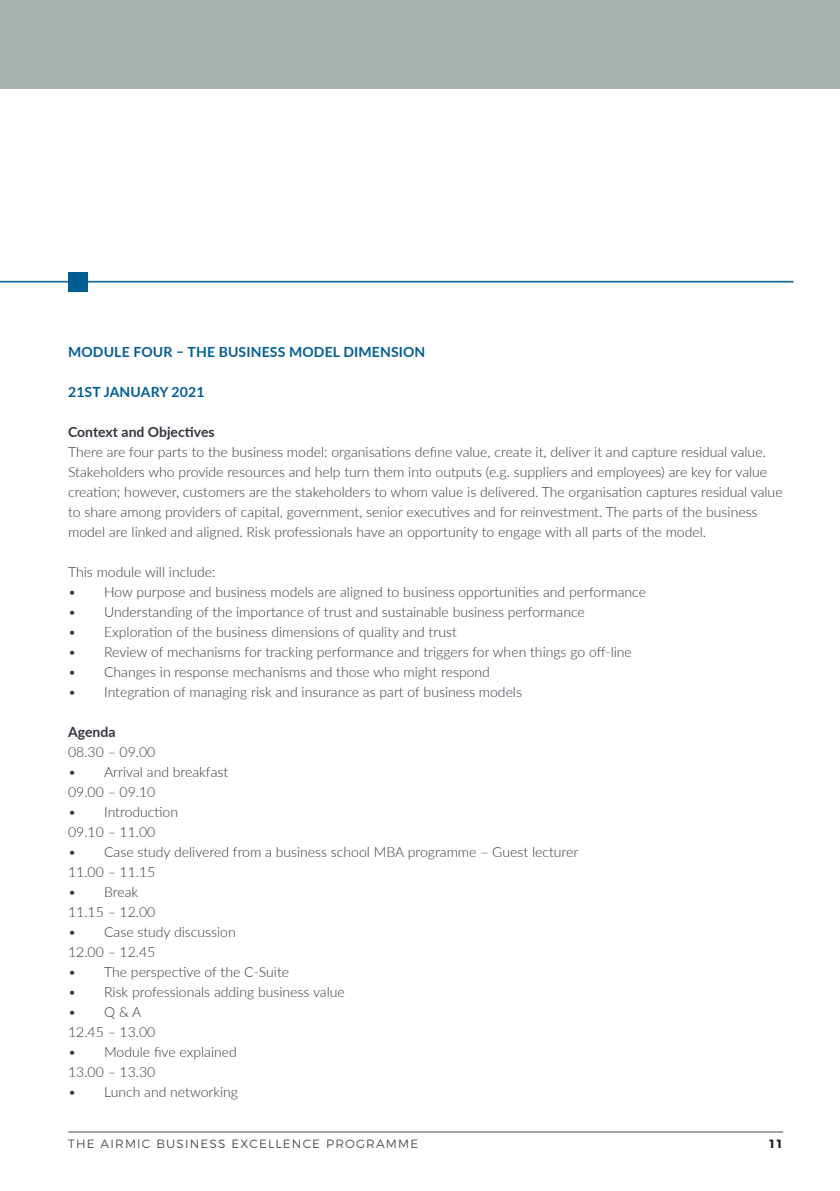
<style>
.page{position:relative;width:840px;height:1191px;background:#fff}
.page>*{position:absolute;margin:0;border:0;box-sizing:border-box;transform-origin:0 0}
._11__Section_sub_hea{font:300 14px/20px "Lato";color:#323640}
._11__Section_sub_hea-2{font:700 14px "Lato";letter-spacing:.01em;color:#005e94}
._11__Section_sub_hea-3{font:700 14px "Lato";color:#323640}
.t1{font:300 12px "Montserrat";letter-spacing:.1em;color:#4d514c}
.t2{font:700 12px "Montserrat";color:#231f20}
</style>
<div class="page">
<hr style="left:68px;top:1131px;width:714px;height:1px;background:#4d514c">
<div style="left:0;top:0;width:839px;height:88px;background:#a8b5af"></div>
<hr style="left:0;top:281px;width:793px;height:1px;background:#005e94">
<hr style="left:0;top:282px;width:793px;height:1px;background:#005e94">
<div style="left:68px;top:272px;width:20px;height:20px;background:#005e94"></div>
<p class="_11__Section_sub_hea-2" style="left:68px;top:341px;width:358px">MODULE FOUR – THE BUSINESS MODEL DIMENSION</p>
<p class="_11__Section_sub_hea-2" style="left:68px;top:381px;width:138px">21ST JANUARY 2021</p>
<p class="_11__Section_sub_hea-3" style="left:68px;top:421px;width:148px">Context and Objectives</p>
<p class="_11__Section_sub_hea" style="left:68px;top:441px;width:715px">There are four parts to the business model: organisations define value, create it, deliver it and capture residual value.<br>Stakeholders who provide resources and help turn them into outputs (e.g. suppliers and employees) are key for value creation; however, customers are the stakeholders to whom value is delivered. The organisation captures residual value to share among providers of capital, government, senior executives and for reinvestment. The parts of the business model are linked and aligned. Risk professionals have an opportunity to engage with all parts of the model.</p>
<p class="_11__Section_sub_hea" style="left:68px;top:561px;width:149px">This module will include:</p>
<p class="_11__Section_sub_hea" style="left:68px;top:581px;width:579px">• How purpose and business models are aligned to business opportunities and performance</p>
<p class="_11__Section_sub_hea" style="left:68px;top:601px;width:518px">• Understanding of the importance of trust and sustainable business performance</p>
<p class="_11__Section_sub_hea" style="left:68px;top:621px;width:390px">• Exploration of the business dimensions of quality and trust</p>
<p class="_11__Section_sub_hea" style="left:68px;top:641px;width:565px">• Review of mechanisms for tracking performance and triggers for when things go off-line</p>
<p class="_11__Section_sub_hea" style="left:68px;top:661px;width:423px">• Changes in response mechanisms and those who might respond</p>
<p class="_11__Section_sub_hea" style="left:68px;top:681px;width:455px">• Integration of managing risk and insurance as part of business models</p>
<p class="_11__Section_sub_hea-3" style="left:68px;top:721px;width:49px">Agenda</p>
<p class="_11__Section_sub_hea" style="left:68px;top:741px;width:89px">08.30 – 09.00</p>
<p class="_11__Section_sub_hea" style="left:68px;top:761px;width:161px">• Arrival and breakfast</p>
<p class="_11__Section_sub_hea" style="left:68px;top:781px;width:89px">09.00 – 09.10</p>
<p class="_11__Section_sub_hea" style="left:68px;top:801px;width:111px">• Introduction</p>
<p class="_11__Section_sub_hea" style="left:68px;top:821px;width:89px">09.10 – 11.00</p>
<p class="_11__Section_sub_hea" style="left:68px;top:841px;width:511px">• Case study delivered from a business school MBA programme – Guest lecturer</p>
<p class="_11__Section_sub_hea" style="left:68px;top:861px;width:89px">11.00 – 11.15</p>
<p class="_11__Section_sub_hea" style="left:68px;top:881px;width:71px">• Break</p>
<p class="_11__Section_sub_hea" style="left:68px;top:901px;width:89px">11.15 – 12.00</p>
<p class="_11__Section_sub_hea" style="left:68px;top:921px;width:169px">• Case study discussion</p>
<p class="_11__Section_sub_hea" style="left:68px;top:941px;width:89px">12.00 – 12.45</p>
<p class="_11__Section_sub_hea" style="left:68px;top:961px;width:222px">• The perspective of the C-Suite</p>
<p class="_11__Section_sub_hea" style="left:68px;top:981px;width:278px">• Risk professionals adding business value</p>
<p class="_11__Section_sub_hea" style="left:68px;top:1001px;width:75px">• Q &amp; A</p>
<p class="_11__Section_sub_hea" style="left:68px;top:1021px;width:89px">12.45 – 13.00</p>
<p class="_11__Section_sub_hea" style="left:68px;top:1041px;width:170px">• Module five explained</p>
<p class="_11__Section_sub_hea" style="left:68px;top:1061px;width:89px">13.00 – 13.30</p>
<p class="_11__Section_sub_hea" style="left:68px;top:1081px;width:171px">• Lunch and networking</p>
<p class="t1" style="left:68px;top:1133px;width:351px">THE AIRMIC BUSINESS EXCELLENCE PROGRAMME</p>
<p class="t2" style="left:768px;top:1133px;width:16px">11</p>
</div>
